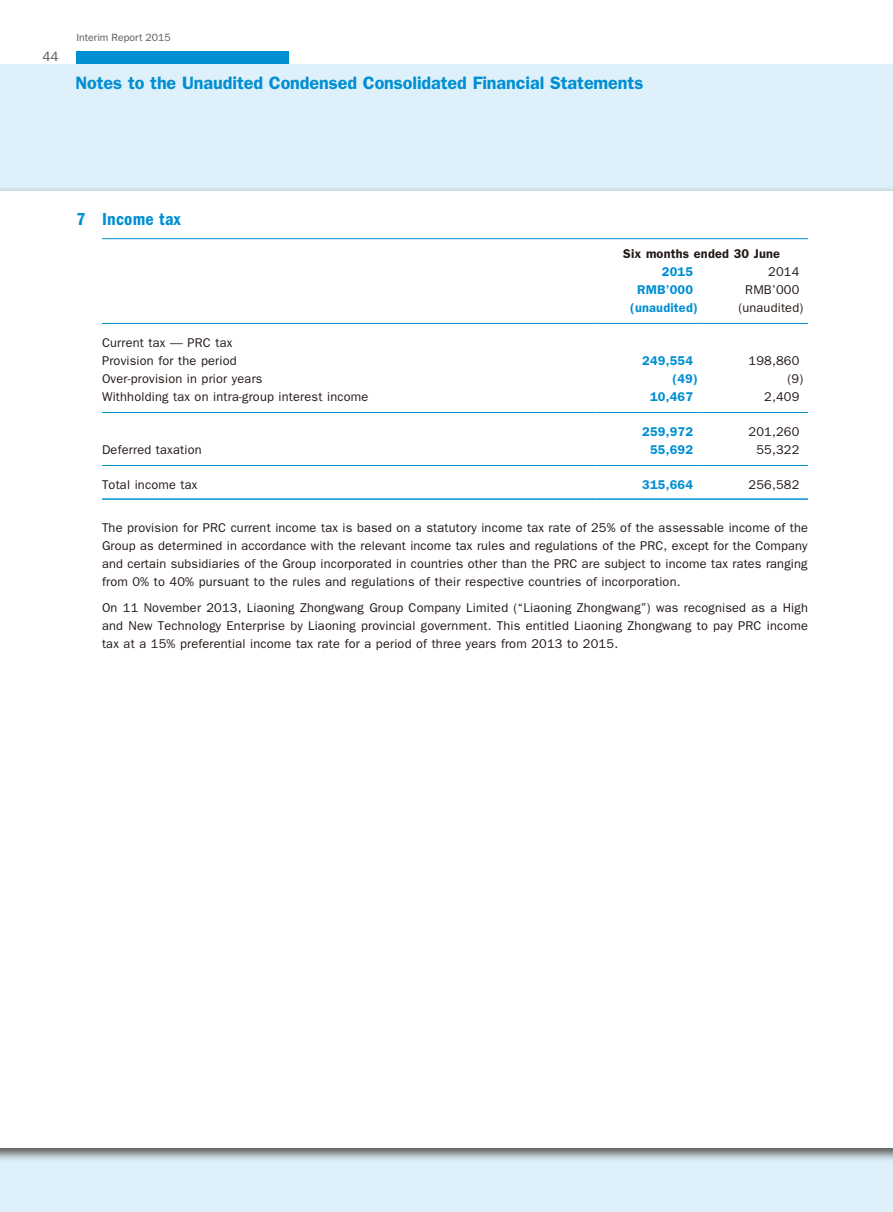
<style>
.page{position:relative;width:893px;height:1212px;background:#fff}
.page>*{position:absolute;margin:0;border:0;box-sizing:border-box;transform-origin:0 0}
.t1{font:600 18px "ITC Franklin Gothic Std";letter-spacing:-.005em;color:#008fd3}
.t2{font:18px "ITC Franklin Gothic Std Dm Cd";letter-spacing:.015em;color:#008fd3}
.t3{font:13.5px "ITC Franklin Gothic Std";color:#595857}
.t4{font:12.75px/18px "ITC Franklin Gothic Std";letter-spacing:.015em;color:#231916;text-align:justify}
.t5{font:600 12.75px "ITC Franklin Gothic Std";letter-spacing:.015em;color:#008fd3}
.t6{font:600 12.75px "ITC Franklin Gothic Std";letter-spacing:.015em;color:#231916}
.t7{font:10.5px "ITC Franklin Gothic Std";color:#595857}
</style>
<div class="page">
<div style="left:0;top:64px;width:893px;height:1148px;background:#def0fa"></div>
<div style="left:0;top:191px;width:893px;height:957px;background:#fff"></div>
<div style="left:77px;top:51px;width:212px;height:13px;background:#008fd3"></div>
<hr style="left:102px;top:238px;width:493px;height:1px;background:#008fd3">
<hr style="left:595px;top:238px;width:107px;height:1px;background:#008fd3">
<hr style="left:702px;top:238px;width:106px;height:1px;background:#008fd3">
<hr style="left:102px;top:323px;width:493px;height:1px;background:#008fd3">
<hr style="left:595px;top:323px;width:107px;height:1px;background:#008fd3">
<hr style="left:702px;top:323px;width:106px;height:1px;background:#008fd3">
<hr style="left:102px;top:412px;width:493px;height:1px;background:#008fd3">
<hr style="left:595px;top:412px;width:107px;height:1px;background:#008fd3">
<hr style="left:702px;top:412px;width:106px;height:1px;background:#008fd3">
<hr style="left:102px;top:465px;width:493px;height:1px;background:#008fd3">
<hr style="left:595px;top:465px;width:107px;height:1px;background:#008fd3">
<hr style="left:702px;top:465px;width:106px;height:1px;background:#008fd3">
<hr style="left:102px;top:498px;width:493px;height:2px;background:#008fd3">
<hr style="left:595px;top:498px;width:107px;height:2px;background:#008fd3">
<hr style="left:702px;top:498px;width:106px;height:2px;background:#008fd3">
<p class="t3" style="left:43px;top:48px;width:18px">44</p>
<p class="t7" style="left:77px;top:32px;width:96px">Interim Report 2015</p>
<h1 class="t1" style="left:75px;top:72px;width:569px">Notes to the Unaudited Condensed Consolidated Financial Statements</h1>
<h1 class="t2" style="left:77px;top:209px;width:106px">7 Income tax</h1>
<p class="t4" style="left:102px;top:334px;width:136px">Current tax — PRC tax<br>Provision for the period</p>
<p class="t6" style="left:623px;top:246px;width:158px">Six months ended 30 June</p>
<p class="t5" style="left:662px;top:264px;width:33px">2015</p>
<p class="t4" style="left:768px;top:263px;width:33px">2014</p>
<p class="t5" style="left:637px;top:282px;width:57px">RMB’000</p>
<p class="t4" style="left:745px;top:281px;width:56px">RMB’000</p>
<p class="t5" style="left:630px;top:300px;width:69px">(unaudited)</p>
<p class="t4" style="left:738px;top:299px;width:66px">(unaudited)</p>
<p class="t5" style="left:642px;top:353px;width:52px">249,554</p>
<p class="t4" style="left:748px;top:352px;width:52px">198,860</p>
<p class="t4" style="left:102px;top:370px;width:162px">Over-provision in prior years</p>
<p class="t5" style="left:672px;top:371px;width:27px">(49)</p>
<p class="t4" style="left:788px;top:370px;width:17px">(9)</p>
<p class="t4" style="left:102px;top:388px;width:268px">Withholding tax on intra-group interest income</p>
<p class="t5" style="left:650px;top:389px;width:45px">10,467</p>
<p class="t4" style="left:764px;top:388px;width:37px">2,409</p>
<p class="t5" style="left:642px;top:424px;width:52px">259,972</p>
<p class="t4" style="left:748px;top:423px;width:52px">201,260</p>
<p class="t4" style="left:102px;top:441px;width:101px">Deferred taxation</p>
<p class="t5" style="left:650px;top:442px;width:45px">55,692</p>
<p class="t4" style="left:756px;top:441px;width:45px">55,322</p>
<p class="t4" style="left:102px;top:476px;width:97px">Total income tax</p>
<p class="t5" style="left:642px;top:477px;width:52px">315,664</p>
<p class="t4" style="left:748px;top:476px;width:52px">256,582</p>
<p class="t4" style="left:102px;top:518px;width:707px">The provision for PRC current income tax is based on a statutory income tax rate of 25% of the assessable income of the Group as determined in accordance with the relevant income tax rules and regulations of the PRC, except for the Company and certain subsidiaries of the Group incorporated in countries other than the PRC are subject to income tax rates ranging from 0% to 40% pursuant to the rules and regulations of their respective countries of incorporation.</p>
<p class="t4" style="left:102px;top:599px;width:707px">On 11 November 2013, Liaoning Zhongwang Group Company Limited (“Liaoning Zhongwang”) was recognised as a High and New Technology Enterprise by Liaoning provincial government. This entitled Liaoning Zhongwang to pay PRC income tax at a 15% preferential income tax rate for a period of three years from 2013 to 2015.</p>
</div>
